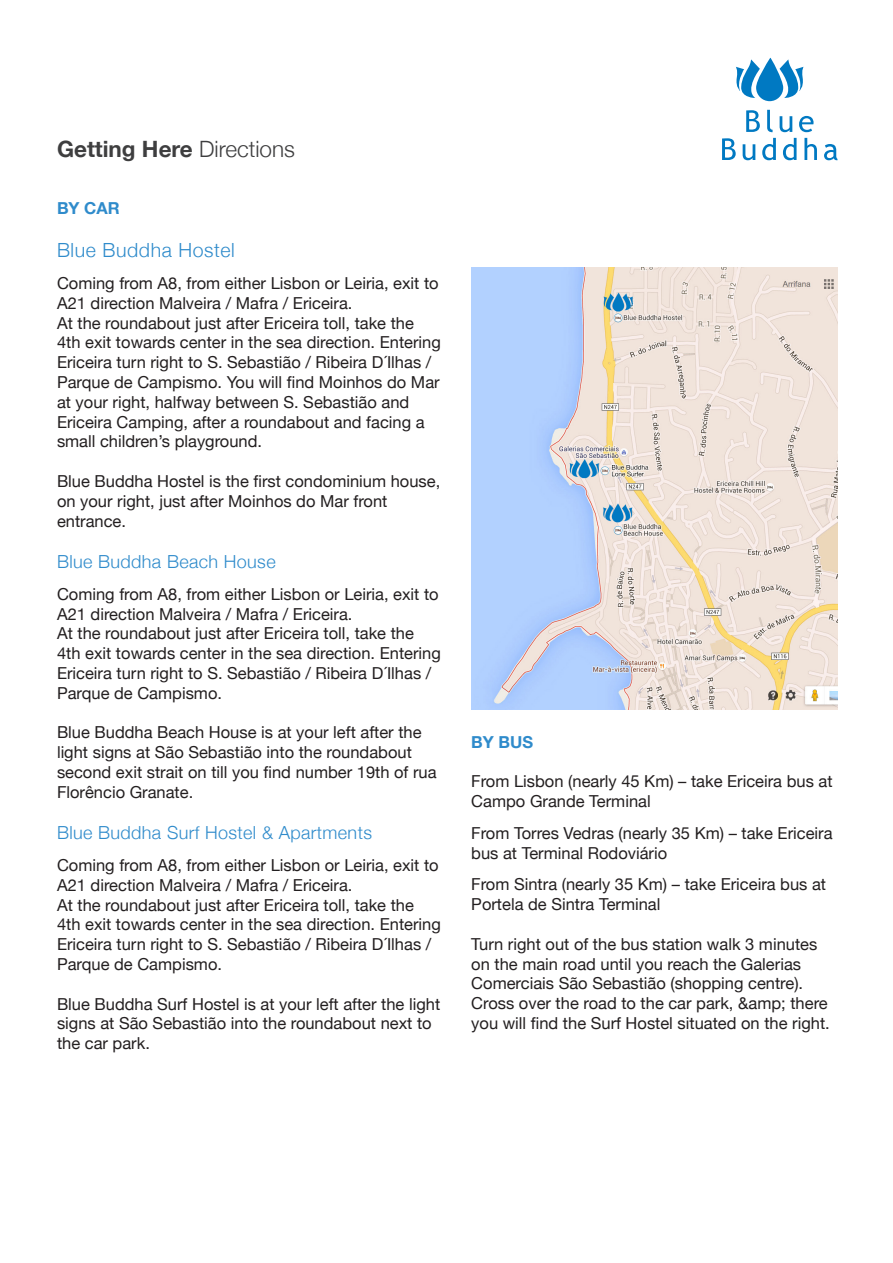
<style>
.page{position:relative;width:893px;height:1263px;background:#fff}
.page>*{position:absolute;margin:0;border:0;box-sizing:border-box;transform-origin:0 0}
.t1{font:700 22.5px "Helvetica Neue";color:#3e3e3f}
.t2{font:300 19.5px "Helvetica Neue";letter-spacing:.03em;color:#2f8bcb}
.t3{font:300 18px "Helvetica Neue";letter-spacing:.02em;color:#2f8bcb}
.t4{font:16.5px/19.8px "Helvetica Neue";color:#231f20}
.t5{font:700 16.5px "Helvetica Neue";color:#2f8bcb}
.s1{font-weight:300}
</style>
<div class="page">
<img style="left:471px;top:268px;width:366px;height:441px">
<svg style="left:736px;top:57px;width:68px;height:44px"></svg>
<svg style="left:722px;top:138px;width:14px;height:22px"></svg>
<svg style="left:743px;top:144px;width:12px;height:16px"></svg>
<svg style="left:762px;top:138px;width:14px;height:22px"></svg>
<svg style="left:783px;top:138px;width:13px;height:22px"></svg>
<svg style="left:804px;top:138px;width:13px;height:22px"></svg>
<svg style="left:824px;top:144px;width:13px;height:16px"></svg>
<svg style="left:746px;top:110px;width:14px;height:22px"></svg>
<svg style="left:767px;top:110px;width:6px;height:22px"></svg>
<svg style="left:780px;top:116px;width:12px;height:16px"></svg>
<svg style="left:799px;top:116px;width:14px;height:16px"></svg>
<p class="t1" style="left:57px;top:131px;width:239px">Getting Here <span class="s1">Directions</span></p>
<p class="t5" style="left:57px;top:195px;width:64px">BY CAR</p>
<p class="t2" style="left:57px;top:234px;width:179px">Blue Buddha Hostel</p>
<p class="t4" style="left:57px;top:274px;width:383px">Coming from A8, from either Lisbon or Leiria, exit to<br>A21 direction Malveira / Mafra / Ericeira.</p>
<p class="t4" style="left:57px;top:314px;width:385px">At the roundabout just after Ericeira toll, take the 4th exit towards center in the sea direction. Entering Ericeira turn right to S. Sebastião / Ribeira D´Ilhas / Parque de Campismo. You will find Moinhos do Mar at your right, halfway between S. Sebastião and Ericeira Camping, after a roundabout and facing a small children’s playground.</p>
<p class="t4" style="left:57px;top:472px;width:385px">Blue Buddha Hostel is the first condominium house, on your right, just after Moinhos do Mar front entrance.</p>
<p class="t3" style="left:57px;top:547px;width:220px">Blue Buddha Beach House</p>
<p class="t4" style="left:57px;top:585px;width:383px">Coming from A8, from either Lisbon or Leiria, exit to<br>A21 direction Malveira / Mafra / Ericeira.</p>
<p class="t4" style="left:57px;top:625px;width:385px">At the roundabout just after Ericeira toll, take the 4th exit towards center in the sea direction. Entering Ericeira turn right to S. Sebastião / Ribeira D´Ilhas / Parque de Campismo.</p>
<p class="t4" style="left:57px;top:724px;width:381px">Blue Buddha Beach House is at your left after the light signs at São Sebastião into the roundabout second exit strait on till you find number 19th of rua Florêncio Granate.</p>
<p class="t3" style="left:57px;top:818px;width:316px">Blue Buddha Surf Hostel &amp; Apartments</p>
<p class="t4" style="left:57px;top:856px;width:383px">Coming from A8, from either Lisbon or Leiria, exit to<br>A21 direction Malveira / Mafra / Ericeira.</p>
<p class="t4" style="left:57px;top:896px;width:385px">At the roundabout just after Ericeira toll, take the 4th exit towards center in the sea direction. Entering Ericeira turn right to S. Sebastião / Ribeira D´Ilhas / Parque de Campismo.</p>
<p class="t4" style="left:57px;top:995px;width:385px">Blue Buddha Surf Hostel is at your left after the light signs at São Sebastião into the roundabout next to the car park.</p>
<p class="t5" style="left:471px;top:729px;width:63px">BY BUS</p>
<p class="t4" style="left:471px;top:772px;width:363px">From Lisbon (nearly 45 Km) – take Ericeira bus at<br>Campo Grande Terminal</p>
<p class="t4" style="left:471px;top:824px;width:363px">From Torres Vedras (nearly 35 Km) – take Ericeira bus at Terminal Rodoviário</p>
<p class="t4" style="left:471px;top:875px;width:356px">From Sintra (nearly 35 Km) – take Ericeira bus at<br>Portela de Sintra Terminal</p>
<p class="t4" style="left:471px;top:935px;width:360px">Turn right out of the bus station walk 3 minutes on the main road until you reach the Galerias Comerciais São Sebastião (shopping centre).<br>Cross over the road to the car park, &amp;amp; there you will find the Surf Hostel situated on the right.</p>
</div>
